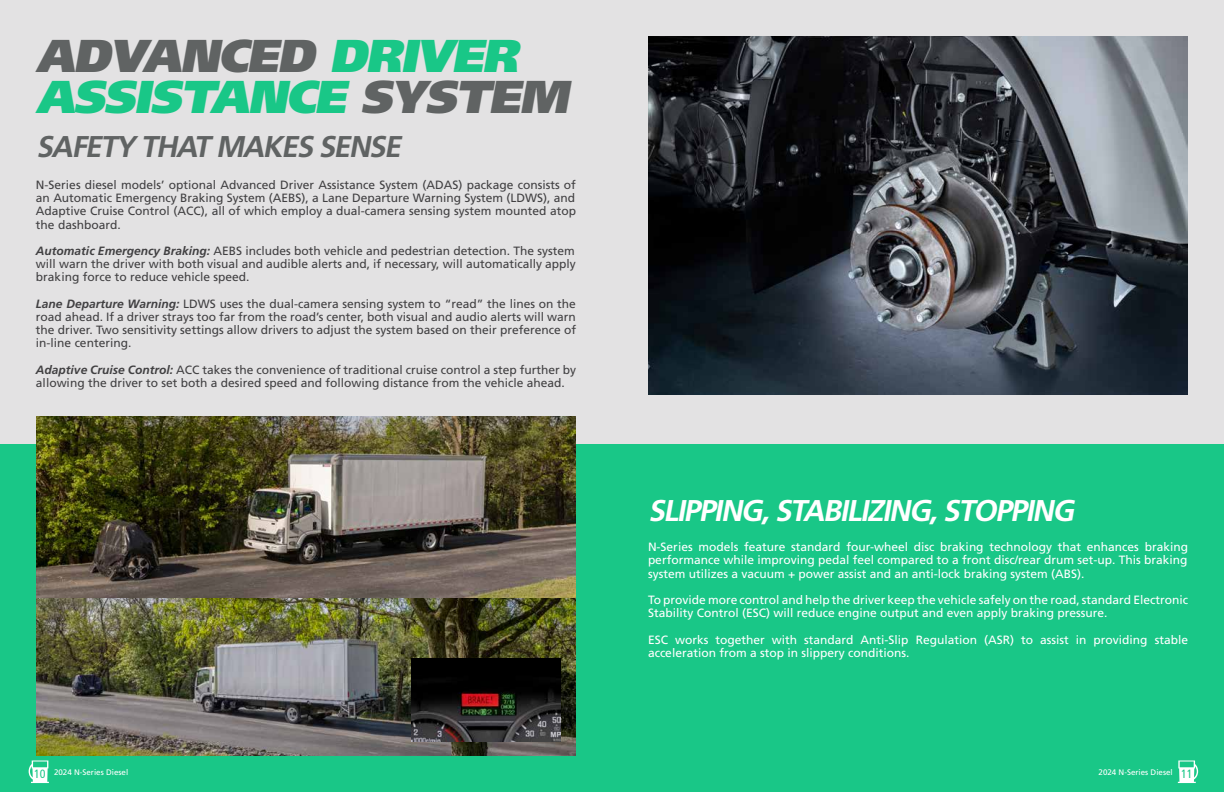
<style>
.page{position:relative;width:1224px;height:792px;background:#e3e2e3}
.page>*{position:absolute;margin:0;border:0;box-sizing:border-box;transform-origin:0 0}
.t1{font:italic 900 46px/42px "Frutiger LT Std";color:#19c787}
.t2{font:italic 700 30px "Frutiger LT Std";color:#fff}
.t3{font:italic 700 30px "Frutiger LT Std";color:#606363}
.t4{font:12px/13.2px "Frutiger LT Std";color:#414042;text-align:justify}
.t5{font:12px/13.2px "Frutiger LT Std";color:#fff}
.t6{font:condensed 12px "Frutiger LT Std";color:#19c787}
.t7{font:8px "Frutiger LT Std";color:#fff}
.s1{color:#606363}
.s2{font-weight:700;font-style:italic}
.s3{font-stretch:condensed;font-size:12px;color:#19c787}
</style>
<div class="page">
<div style="left:0;top:445px;width:1224px;height:347px;background:#19c787"></div>
<svg style="left:1178px;top:761px;width:20px;height:22px"></svg>
<svg style="left:29px;top:761px;width:20px;height:22px"></svg>
<img style="left:36px;top:417px;width:540px;height:181px">
<img style="left:36px;top:598px;width:540px;height:158px">
<img style="left:411px;top:658px;width:149px;height:84px">
<img style="left:648px;top:36px;width:540px;height:359px">
<h1 class="t1" style="left:36px;top:34px;width:544px"><span class="s1">ADVANCED</span> DRIVER<br>ASSISTANCE <span class="s1">SYSTEM</span></h1>
<h2 class="t3" style="left:36px;top:129px;width:373px">SAFETY THAT MAKES SENSE</h2>
<p class="t4" style="left:36px;top:178px;width:542px">N-Series diesel models’ optional Advanced Driver Assistance System (ADAS) package consists of an Automatic Emergency Braking System (AEBS), a Lane Departure Warning System (LDWS), and Adaptive Cruise Control (ACC), all of which employ a dual-camera sensing system mounted atop the dashboard.</p>
<p class="t4" style="left:36px;top:244px;width:541px"><span class="s2">Automatic Emergency Braking:</span> AEBS includes both vehicle and pedestrian detection. The system will warn the driver with both visual and audible alerts and, if necessary, will automatically apply braking force to reduce vehicle speed.</p>
<p class="t4" style="left:36px;top:297px;width:542px"><span class="s2">Lane Departure Warning:</span> LDWS uses the dual-camera sensing system to “read” the lines on the road ahead. If a driver strays too far from the road’s center, both visual and audio alerts will warn the driver. Two sensitivity settings allow drivers to adjust the system based on their preference of in-line centering.</p>
<p class="t4" style="left:36px;top:363px;width:542px"><span class="s2">Adaptive Cruise Control:</span> ACC takes the convenience of traditional cruise control a step further by allowing the driver to set both a desired speed and following distance from the vehicle ahead.</p>
<h2 class="t2" style="left:648px;top:493px;width:434px">SLIPPING,STABILIZING,STOPPING</h2>
<p class="t5" style="left:648px;top:540px;width:542px;text-align:justify">N-Series models feature standard four-wheel disc braking technology that enhances braking performance while improving pedal feel compared to a front disc/rear drum set-up. This braking system utilizes a vacuum + power assist and an anti-lock braking system (ABS).</p>
<p class="t5" style="left:648px;top:593px;width:542px">To provide more control and help the driver keep the vehicle safely on the road, standard Electronic<br>Stability Control (ESC) will reduce engine output and even apply braking pressure.</p>
<p class="t5" style="left:648px;top:633px;width:542px">ESC works together with standard Anti-Slip Regulation (ASR) to assist in providing stable acceleration from a stop in slippery conditions.</p>
<p class="t6" style="left:34px;top:767px;width:13px">10</p>
<p class="t7" style="left:1099px;top:768px;width:96px">2024 N-Series Diesel <span class="s3">11</span></p>
<p class="t7" style="left:54px;top:768px;width:76px">2024 N-Series Diesel</p>
</div>
